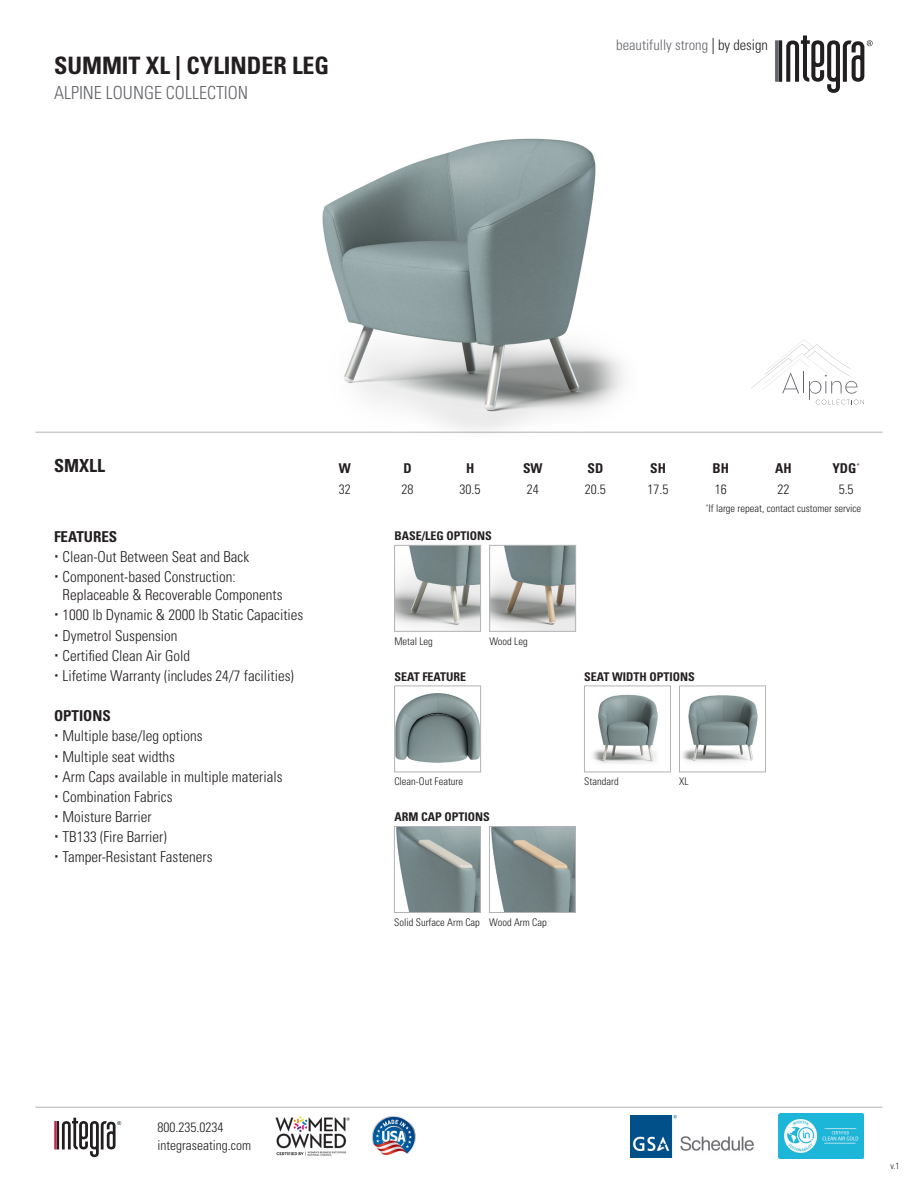
<style>
.page{position:relative;width:918px;height:1188px;background:#fff}
.page>*{position:absolute;margin:0;border:0;box-sizing:border-box;transform-origin:0 0}
.t1{font:700 condensed 24px "Univers LT Std";color:#231f20}
.t2{font:300 condensed 18px "Univers LT Std";color:#63656a}
.t3{font:700 condensed 18px "Univers LT Std";color:#231f20}
.t4{font:300 condensed 15px/18px "Univers LT Std";color:#231f20}
.t5{font:700 condensed 15px "Univers LT Std";color:#231f20}
.t6{font:300 condensed 14.55px "Univers LT Std";color:#63656a}
.t7{font:300 condensed 13.5px/18px "Univers LT Std";color:#231f20}
.t8{font:700 condensed 13.5px "Univers LT Std";color:#231f20}
.t9{font:700 condensed 12px "Univers LT Std";color:#231f20}
.t10{font:300 condensed 10.5px "Univers LT Std";color:#231f20}
.t11{font:300 condensed 9px "Univers LT Std";color:#231f20}
.s1{font-size:16.05px;color:#231f20}
.s2{color:#231f20}
</style>
<div class="page">
<svg style="left:775px;top:35px;width:98px;height:58px"></svg>
<svg style="left:54px;top:1118px;width:67px;height:39px"></svg>
<img style="left:372px;top:1115px;width:44px;height:41px">
<img style="left:275px;top:1116px;width:75px;height:40px">
<hr style="left:35px;top:432px;width:848px;height:1px;background:#b2b3b7">
<hr style="left:35px;top:1107px;width:848px;height:1px;background:#b2b3b7">
<img style="left:779px;top:1114px;width:85px;height:44px">
<img style="left:630px;top:1115px;width:124px;height:42px">
<svg style="left:751px;top:339px;width:113px;height:65px"></svg>
<img style="left:241px;top:138px;width:436px;height:295px">
<img style="left:396px;top:828px;width:83px;height:83px">
<div style="left:394px;top:826px;width:87px;height:87px;border:1px solid #b2b3b7"></div>
<img style="left:491px;top:828px;width:83px;height:83px">
<div style="left:489px;top:826px;width:87px;height:87px;border:1px solid #b2b3b7"></div>
<img style="left:396px;top:547px;width:83px;height:83px">
<div style="left:394px;top:545px;width:87px;height:87px;border:1px solid #b2b3b7"></div>
<img style="left:491px;top:547px;width:83px;height:83px">
<div style="left:489px;top:545px;width:87px;height:87px;border:1px solid #b2b3b7"></div>
<img style="left:396px;top:693px;width:83px;height:70px">
<div style="left:394px;top:686px;width:87px;height:86px;border:1px solid #b2b3b7"></div>
<img style="left:593px;top:694px;width:65px;height:70px">
<div style="left:584px;top:686px;width:87px;height:86px;border:1px solid #b2b3b7"></div>
<img style="left:682px;top:695px;width:76px;height:67px">
<div style="left:679px;top:686px;width:87px;height:86px;border:1px solid #b2b3b7"></div>
<p class="t1" style="left:54px;top:50px;width:277px">SUMMIT XL | CYLINDER LEG</p>
<p class="t2" style="left:54px;top:82px;width:196px">ALPINE LOUNGE COLLECTION</p>
<p class="t6" style="left:616px;top:36px;width:153px">beautifully strong <span class="s1">|</span> <span class="s2">by design</span></p>
<p class="t3" style="left:54px;top:455px;width:52px">SMXLL</p>
<p class="t8" style="left:339px;top:460px;width:14px">W</p>
<p class="t8" style="left:403px;top:460px;width:10px">D</p>
<p class="t8" style="left:466px;top:460px;width:10px">H</p>
<p class="t8" style="left:523px;top:460px;width:21px">SW</p>
<p class="t8" style="left:588px;top:460px;width:17px">SD</p>
<p class="t8" style="left:650px;top:460px;width:17px">SH</p>
<p class="t8" style="left:713px;top:460px;width:18px">BH</p>
<p class="t8" style="left:775px;top:460px;width:18px">AH</p>
<p class="t8" style="left:832px;top:460px;width:29px">YDG<sup>*</sup></p>
<p class="t7" style="left:339px;top:480px;width:13px">32</p>
<p class="t7" style="left:401px;top:480px;width:13px">28</p>
<p class="t7" style="left:460px;top:480px;width:22px">30.5</p>
<p class="t7" style="left:527px;top:480px;width:13px">24</p>
<p class="t7" style="left:585px;top:480px;width:22px">20.5</p>
<p class="t7" style="left:648px;top:480px;width:22px">17.5</p>
<p class="t7" style="left:715px;top:480px;width:13px">16</p>
<p class="t7" style="left:778px;top:480px;width:13px">22</p>
<p class="t7" style="left:839px;top:480px;width:16px">5.5</p>
<p class="t10" style="left:706px;top:502px;width:157px"><sup>*</sup>If large repeat, contact customer service</p>
<p class="t5" style="left:54px;top:527px;width:65px">FEATURES</p>
<p class="t4" style="left:63px;top:548px;width:188px">Clean-Out Between Seat and Back</p>
<p class="t4" style="left:63px;top:568px;width:221px">Component-based Construction:<br>Replaceable &amp; Recoverable Components</p>
<p class="t4" style="left:63px;top:606px;width:242px">1000 lb Dynamic &amp; 2000 lb Static Capacities</p>
<p class="t4" style="left:63px;top:626px;width:116px">Dymetrol Suspension</p>
<p class="t4" style="left:63px;top:647px;width:129px">Certified Clean Air Gold</p>
<p class="t4" style="left:63px;top:667px;width:233px">Lifetime Warranty (includes 24/7 facilities)</p>
<p class="t5" style="left:54px;top:707px;width:58px">OPTIONS</p>
<p class="t4" style="left:63px;top:727px;width:141px">Multiple base/leg options</p>
<p class="t4" style="left:63px;top:747px;width:114px">Multiple seat widths</p>
<p class="t4" style="left:63px;top:767px;width:221px">Arm Caps available in multiple materials</p>
<p class="t4" style="left:63px;top:788px;width:111px">Combination Fabrics</p>
<p class="t4" style="left:63px;top:808px;width:91px">Moisture Barrier</p>
<p class="t4" style="left:63px;top:828px;width:106px">TB133 (Fire Barrier)</p>
<p class="t4" style="left:63px;top:848px;width:151px">Tamper-Resistant Fasteners</p>
<p class="t9" style="left:394px;top:528px;width:99px">BASE/LEG OPTIONS</p>
<p class="t10" style="left:394px;top:635px;width:40px">Metal Leg</p>
<p class="t10" style="left:489px;top:635px;width:40px">Wood Leg</p>
<p class="t9" style="left:394px;top:669px;width:73px">SEAT FEATURE</p>
<p class="t9" style="left:584px;top:669px;width:112px">SEAT WIDTH OPTIONS</p>
<p class="t10" style="left:394px;top:775px;width:70px">Clean-Out Feature</p>
<p class="t10" style="left:584px;top:775px;width:36px">Standard</p>
<p class="t10" style="left:679px;top:775px;width:11px">XL</p>
<p class="t9" style="left:394px;top:809px;width:97px">ARM CAP OPTIONS</p>
<p class="t10" style="left:394px;top:916px;width:87px">Solid Surface Arm Cap</p>
<p class="t10" style="left:489px;top:916px;width:59px">Wood Arm Cap</p>
<p class="t7" style="left:158px;top:1118px;width:95px">800.235.0234 integraseating.com</p>
<p class="t11" style="left:890px;top:1160px;width:11px">v.1</p>
</div>
